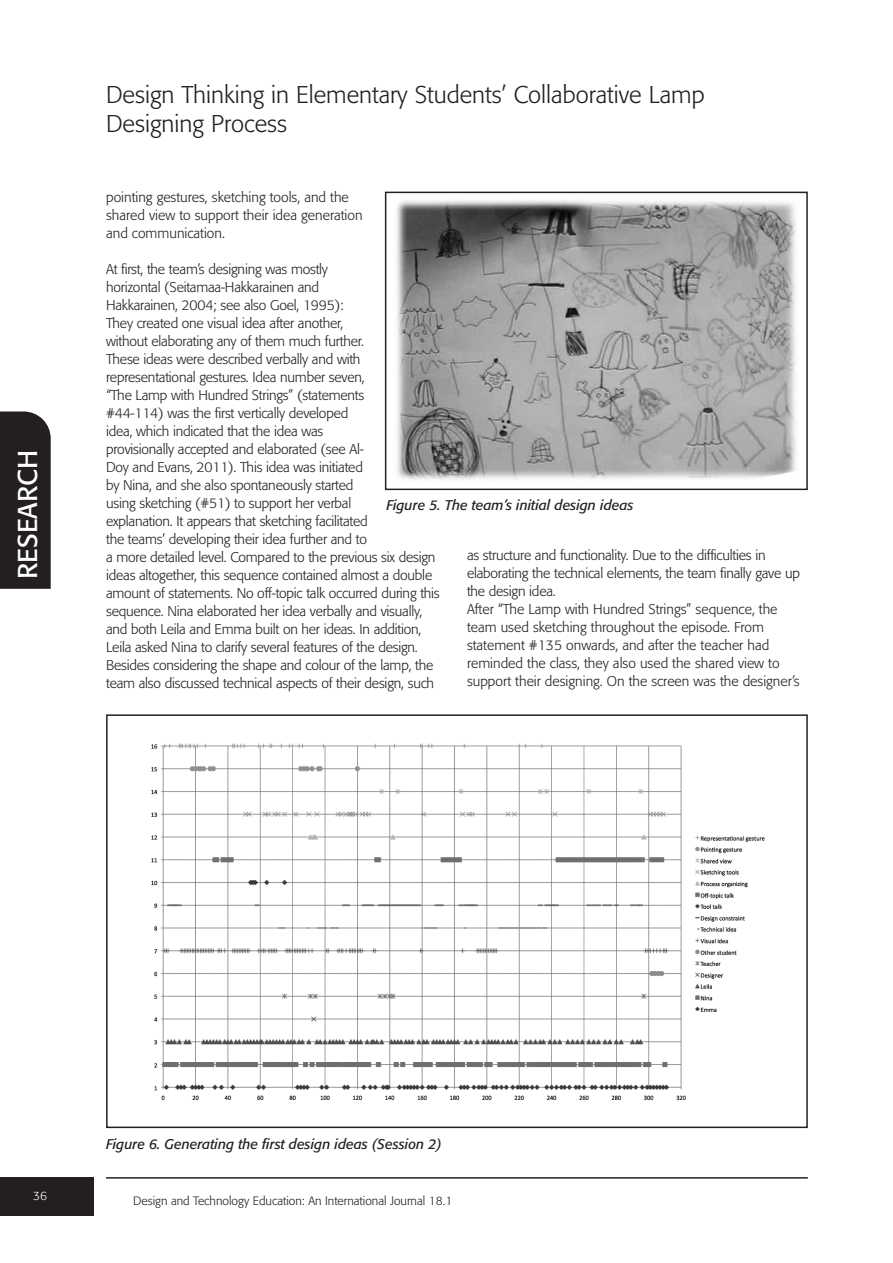
<style>
.page{position:relative;width:893px;height:1263px;background:#fff}
.page>*{position:absolute;margin:0;border:0;box-sizing:border-box;transform-origin:0 0}
.t1{font:27px "Formata";color:#fff}
.t2{font:300 24px/28.5px "Formata";color:#231f20}
.t3{font:300 13.95px/18px "Formata";letter-spacing:-.015em;color:#231f20}
.t4{font:italic 13.95px "Formata";color:#231f20}
.t5{font:300 12px "Formata";color:#231f20}
.t6{font:300 12px "Formata";color:#fff}
</style>
<div class="page">
<div style="left:0;top:1178px;width:93px;height:38px;background:#231f20"></div>
<hr style="left:106px;top:1177px;width:702px;height:2px;background:#231f20">
<div style="left:0;top:411px;width:51px;height:178px;background:#231f20"></div>
<img style="left:397px;top:200px;width:400px;height:280px">
<div style="left:385px;top:192px;width:423px;height:298px;border:2px solid #231f20"></div>
<img style="left:151px;top:743px;width:614px;height:358px">
<div style="left:106px;top:714px;width:702px;height:414px;border:2px solid #231f20"></div>
<h1 class="t1" style="left:16px;top:579px;width:131px;rotate:-90deg">RESEARCH</h1>
<h2 class="t2" style="left:106px;top:82px;width:600px">Design Thinking in Elementary Students’ Collaborative Lamp<br>Designing Process</h2>
<p class="t3" style="left:106px;top:189px;width:258px">pointing gestures, sketching tools, and the shared view to support their idea generation and communication.</p>
<p class="t3" style="left:106px;top:261px;width:335px">At first, the team’s designing was mostly<br>horizontal (Seitamaa-Hakkarainen and<br>Hakkarainen, 2004; see also Goel, 1995):<br>They created one visual idea after another,<br>without elaborating any of them much further.<br>These ideas were described verbally and with representational gestures. Idea number seven,<br>“The Lamp with Hundred Strings” (statements<br>#44-114) was the first vertically developed<br>idea, which indicated that the idea was<br>provisionally accepted and elaborated (see Al-<br>Doy and Evans, 2011). This idea was initiated<br>by Nina, and she also spontaneously started<br>using sketching (#51) to support her verbal<br>explanation. It appears that sketching facilitated<br>the teams’ developing their idea further and to<br>a more detailed level. Compared to the previous six design ideas altogether, this sequence contained almost a double amount of statements. No off-topic talk occurred during this sequence. Nina elaborated her idea verbally and visually, and both Leila and Emma built on her ideas. In addition, Leila asked Nina to clarify several features of the design.<br>Besides considering the shape and colour of the lamp, the team also discussed technical aspects of their design, such</p>
<p class="t4" style="left:386px;top:499px;width:249px">Figure 5. The team’s initial design ideas</p>
<p class="t3" style="left:467px;top:547px;width:334px">as structure and functionality. Due to the difficulties in elaborating the technical elements, the team finally gave up the design idea.<br>After “The Lamp with Hundred Strings” sequence, the team used sketching throughout the episode. From statement #135 onwards, and after the teacher had reminded the class, they also used the shared view to support their designing. On the screen was the designer’s</p>
<p class="t6" style="left:33px;top:1190px;width:15px">36</p>
<p class="t4" style="left:106px;top:1138px;width:337px">Figure 6. Generating the first design ideas (Session 2)</p>
<p class="t5" style="left:133px;top:1196px;width:321px">Design and Technology Education: An International Journal 18.1</p>
</div>
